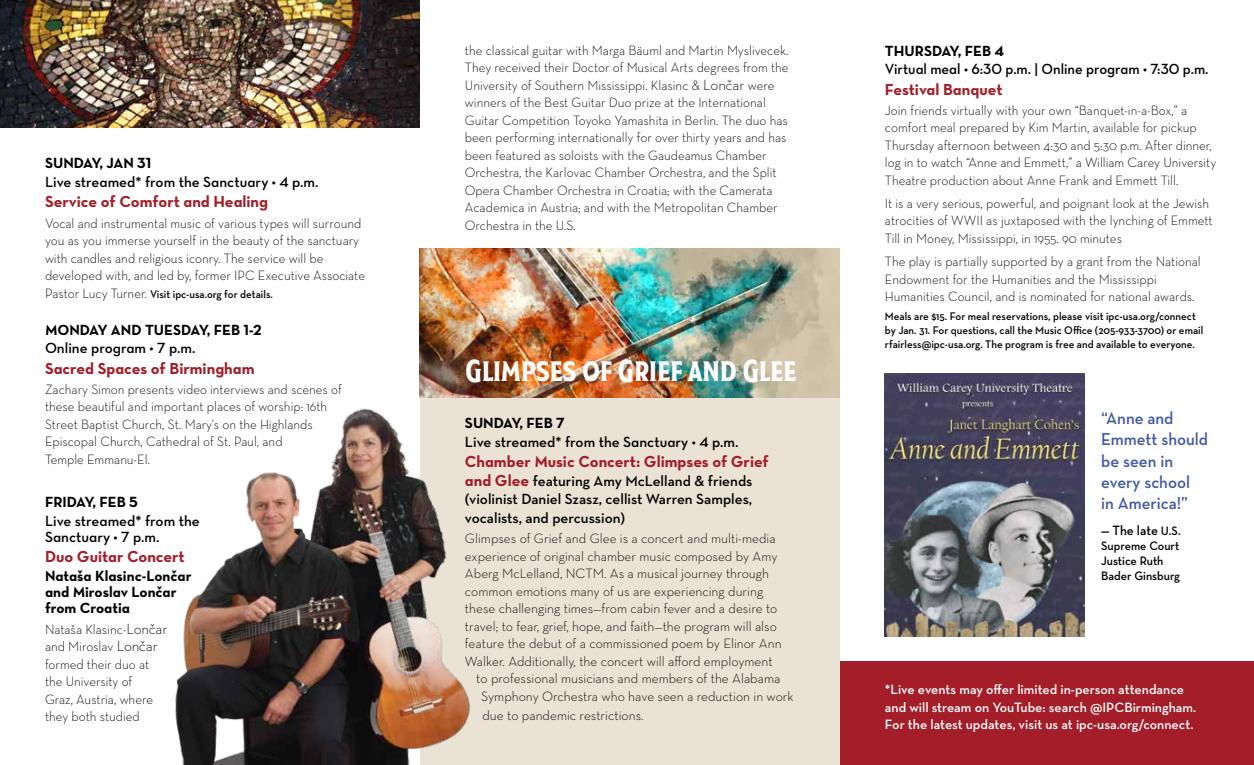
<style>
.page{position:relative;width:1254px;height:765px;background:#fff}
.page>*{position:absolute;margin:0;border:0;box-sizing:border-box;transform-origin:0 0}
.t1{font:30px "Taberna Serif";letter-spacing:-.04em;color:#fff}
.t2{font:600 17.5px/21.2px "Neutra Text";color:#4059a8;scale:.96 1}
.t3{font:16.25px "Neutra Text Bold Alt";color:#a31e29}
.t4{font:15px/16.2px "Neutra Text Demi Alt";color:#000}
.t5{font:15px/16.2px "Neutra Text Bold Alt";color:#000}
.t6{font:600 15px/18.8px "Neutra Text";color:#000;text-align:justify}
.t7{font:300 13.75px/17.5px "Neutra Text";color:#000;scale:.96 1}
.t8{font:300 13.75px "Neutra Text";color:#000}
.t9{font:600 13.75px/17.5px "Neutra Text";color:#fff}
.t10{font:600 13.75px "Neutra Text";letter-spacing:-.005em;color:#000;scale:.96 1}
.t11{font:600 12.5px/15px "Neutra Text";color:#000;scale:.96 1}
.t12{font:600 11.25px/13.8px "Neutra Text";color:#000;scale:.96 1}
.s1{font-weight:300;font-size:13.75px}
.s2{font-family:"Neutra Text";font-weight:700}
.s3{font-size:15px}
.s4{font-family:"Neutra Text Bold Alt";font-weight:400;font-size:16.25px;color:#a31e29}
.s5{font-size:12.5px}
</style>
<div class="page">
<div style="left:840px;top:662px;width:414px;height:103px;background:#a31e29"></div>
<div style="left:420px;top:248px;width:420px;height:517px;background:#eae2d5"></div>
<img style="left:420px;top:248px;width:420px;height:150px">
<img style="left:0;top:0;width:420px;height:128px">
<img style="left:175px;top:408px;width:295px;height:357px">
<img style="left:885px;top:373px;width:199px;height:263px">
<p class="t5" style="left:45px;top:155px;width:108px">SUNDAY, JAN 31</p>
<p class="t4" style="left:45px;top:174px;width:275px">Live streamed* from the Sanctuary • 4 p.m.</p>
<p class="t3" style="left:45px;top:192px;width:225px">Service of Comfort and Healing</p>
<p class="t7" style="left:45px;top:214px;width:335px">Vocal and instrumental music of various types will surround you as you immerse yourself in the beauty of the sanctuary with candles and religious iconry. The service will be developed with, and led by, former IPC Executive Associate</p>
<p class="t12" style="left:45px;top:287px;width:239px"><span class="s1">Pastor Lucy Turner.</span> Visit ipc-usa.org for details.</p>
<p class="t5" style="left:45px;top:321px;width:218px">MONDAY AND TUESDAY, FEB 1-2</p>
<p class="t4" style="left:45px;top:340px;width:152px">Online program • 7 p.m.</p>
<p class="t3" style="left:45px;top:358px;width:211px">Sacred Spaces of Birmingham</p>
<p class="t7" style="left:45px;top:380px;width:311px">Zachary Simon presents video interviews and scenes of these beautiful and important places of worship: 16th Street Baptist Church, St. Mary's on the Highlands Episcopal Church, Cathedral of St. Paul, and<br>Temple Emmanu-El.</p>
<p class="t5" style="left:45px;top:493px;width:95px">FRIDAY, FEB 5</p>
<p class="t4" style="left:45px;top:512px;width:156px">Live streamed* from the<br>Sanctuary • 7 p.m.</p>
<p class="t3" style="left:45px;top:546px;width:141px">Duo Guitar Concert</p>
<p class="t5" style="left:45px;top:567px;width:148px">Nataša Klasinc-Lon<span class="s2">ˇc</span>ar and Miroslav Lon<span class="s2">ˇc</span>ar from Croatia</p>
<p class="t7" style="left:45px;top:620px;width:129px">Nataša Klasinc-<span class="s3">Lonˇcar </span>and Miroslav <span class="s3">Lonˇcar </span>formed their duo at the University of<br>Graz, Austria, where they both studied</p>
<p class="t7" style="left:465px;top:41px;width:339px">the classical guitar with Marga Bäuml and Martin Myslivecek.<br>They received their Doctor of Musical Arts degrees from the University of Southern Mississippi. Klasinc &amp; <span class="s3">Lonˇcar</span> were winners of the Best Guitar Duo prize at the International Guitar Competition Toyoko Yamashita in Berlin. The duo has been performing internationally for over thirty years and has been featured as soloists with the Gaudeamus Chamber Orchestra, the Karlovac Chamber Orchestra, and the Split Opera Chamber Orchestra in Croatia; with the Camerata Academica in Austria; and with the Metropolitan Chamber Orchestra in the U.S.</p>
<h1 class="t1" style="left:465px;top:353px;width:334px">GLIMPSES OF GRIEF AND GLEE</h1>
<p class="t5" style="left:465px;top:414px;width:101px">SUNDAY, FEB 7</p>
<p class="t4" style="left:465px;top:433px;width:275px">Live streamed* from the Sanctuary • 4 p.m.</p>
<p class="t3" style="left:465px;top:451px;width:305px">Chamber Music Concert: Glimpses of Grief</p>
<p class="t6" style="left:465px;top:471px;width:289px"><span class="s4">and Glee</span> featuring Amy McLelland &amp; friends (violinist Daniel Szasz, cellist Warren Samples, vocalists, and percussion)</p>
<p class="t8" style="left:465px;top:530px;width:312px">Glimpses of Grief and Glee is a concert and multi-media</p>
<p class="t8" style="left:465px;top:548px;width:314px">experience of original chamber music composed by Amy</p>
<p class="t8" style="left:465px;top:565px;width:306px">Aberg McLelland, NCTM. As a musical journey through</p>
<p class="t8" style="left:465px;top:583px;width:300px">common emotions many of us are experiencing during</p>
<p class="t8" style="left:465px;top:600px;width:314px">these challenging times—from cabin fever and a desire to</p>
<p class="t8" style="left:465px;top:618px;width:313px">travel; to fear, grief, hope, and faith—the program will also</p>
<p class="t8" style="left:465px;top:635px;width:318px">feature the debut of a commissioned poem by Elinor Ann</p>
<p class="t8" style="left:465px;top:653px;width:309px">Walker. Additionally, the concert will afford employment</p>
<p class="t8" style="left:476px;top:670px;width:306px">to professional musicians and members of the Alabama</p>
<p class="t8" style="left:481px;top:688px;width:314px">Symphony Orchestra who have seen a reduction in work</p>
<p class="t8" style="left:482px;top:707px;width:163px">due to pandemic restrictions.</p>
<p class="t5" style="left:885px;top:42px;width:121px">THURSDAY, FEB 4</p>
<p class="t4" style="left:885px;top:61px;width:325px">Virtual meal • 6:30 p.m. | Online program • 7:30 p.m.</p>
<p class="t3" style="left:885px;top:79px;width:119px">Festival Banquet</p>
<p class="t7" style="left:885px;top:101px;width:347px">Join friends virtually with your own “Banquet-in-a-Box,” a comfort meal prepared by Kim Martin, available for pickup Thursday afternoon between 4:30 and 5:30 p.m. After dinner, log in to watch “Anne and Emmett,” a William Carey University Theatre production about Anne Frank and Emmett Till.</p>
<p class="t7" style="left:885px;top:194px;width:343px">It is a very serious, powerful, and poignant look at the Jewish atrocities of WWII as juxtaposed with the lynching of Emmett<br>Till in Money, Mississippi, in 1955. 90 minutes</p>
<p class="t7" style="left:885px;top:252px;width:330px">The play is partially supported by a grant from the National<br>Endowment for the Humanities and the Mississippi<br>Humanities Council, and is nominated for national awards.</p>
<p class="t12" style="left:885px;top:310px;width:333px">Meals are $15. For meal reservations, please visit ipc-usa.org/connect by Jan. 31. For questions, call the Music Office (205-933-3700) or email rfairless@ipc-usa.org. The program is free and available to everyone.</p>
<p class="t2" style="left:1101px;top:407px;width:113px">“Anne and<br>Emmett should be seen in every school<br>in America!”</p>
<p class="t10" style="left:1101px;top:522px;width:84px">— The late <span class="s5">U.S.</span></p>
<p class="t11" style="left:1101px;top:538px;width:84px">Supreme Court<br>Justice Ruth<br>Bader Ginsburg</p>
<p class="t9" style="left:885px;top:681px;width:313px">*Live events may offer limited in-person attendance and will stream on YouTube: search @IPCBirmingham.<br>For the latest updates, visit us at ipc-usa.org/connect.</p>
</div>
